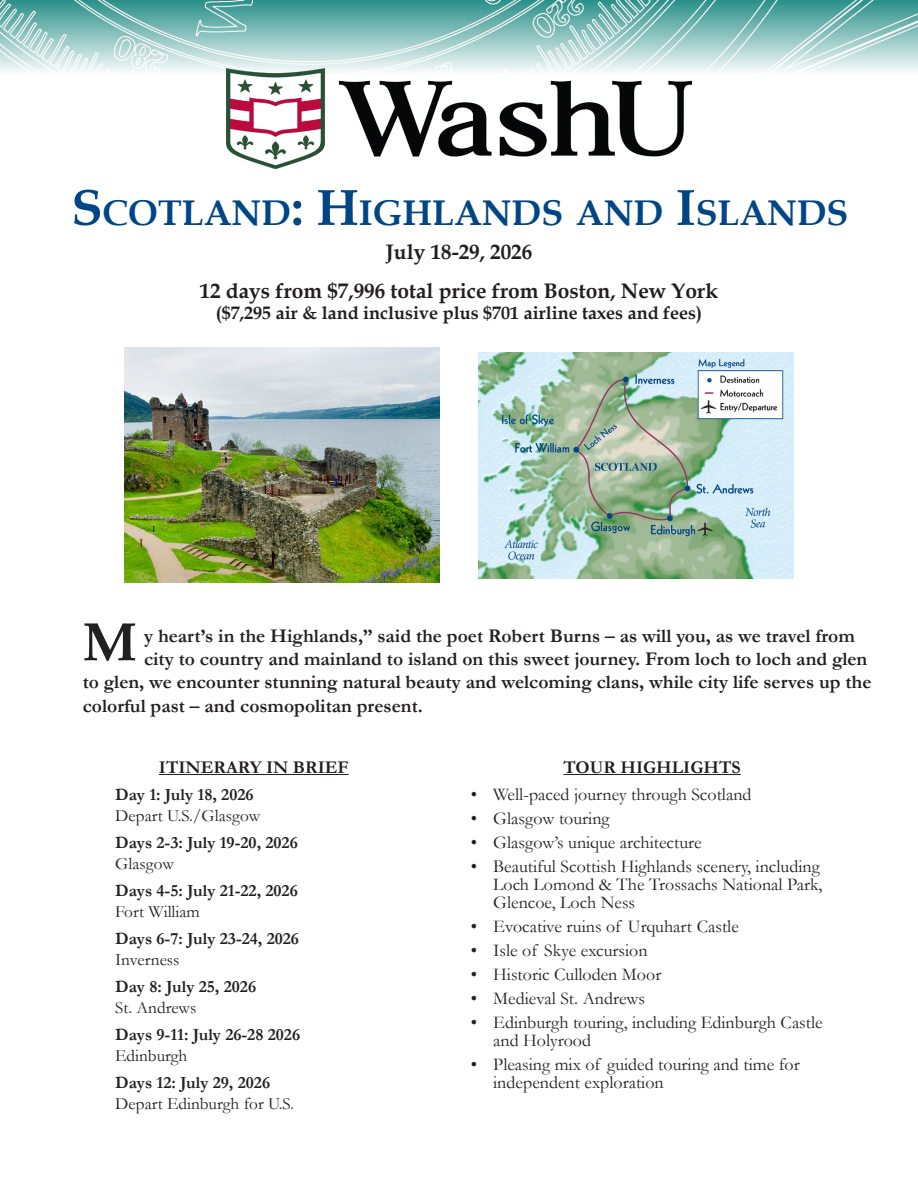
<style>
.page{position:relative;width:918px;height:1188px;background:#fff}
.page>*{position:absolute;margin:0;border:0;box-sizing:border-box;transform-origin:0 0}
.t1{font:700 54px "Book Antiqua";color:#231f20}
.t2{font:700 35.7px "Book Antiqua";color:#004685}
.t3{font:700 21px "Book Antiqua";color:#231f20}
.t4{font:700 19.5px "Garamond";color:#231f20}
.t5{font:18px/18px "Garamond";color:#231f20}
.t6{font:700 18px "Book Antiqua";color:#231f20}
.t7{font:700 18px "Garamond";color:#231f20}
.t8{font:700 17.25px "Garamond";color:#231f20}
.t9{font:17.25px "Garamond";color:#231f20}
.s1{font-size:51px}
</style>
<div class="page">
<hr style="left:563px;top:774px;width:178px;height:1px;background:#231f20">
<img style="left:124px;top:347px;width:315px;height:236px">
<hr style="left:159px;top:774px;width:190px;height:1px;background:#231f20">
<img style="left:478px;top:352px;width:315px;height:226px">
<img style="left:226px;top:75px;width:466px;height:94px">
<img style="left:0;top:0;width:918px;height:75px">
<p class="t2" style="left:71px;top:188px;width:775px"><span class="s1">S</span>COTLAND<span class="s1">: H</span>IGHLANDS AND <span class="s1">I</span>SLANDS</p>
<p class="t3" style="left:386px;top:237px;width:148px">July 18-29, 2026</p>
<p class="t3" style="left:200px;top:276px;width:520px">12 days from $7,996 total price from Boston, New York</p>
<p class="t6" style="left:216px;top:301px;width:488px">($7,295 air &amp; land inclusive plus $701 airline taxes and fees)</p>
<p class="t1" style="left:83px;top:605px;width:55px">M</p>
<p class="t4" style="left:144px;top:622px;width:712px">y heart’s in the Highlands,” said the poet Robert Burns – as will you, as we travel from</p>
<p class="t4" style="left:144px;top:646px;width:725px">city to country and mainland to island on this sweet journey. From loch to loch and glen</p>
<p class="t4" style="left:83px;top:669px;width:790px">to glen, we encounter stunning natural beauty and welcoming clans, while city life serves up the</p>
<p class="t4" style="left:83px;top:692px;width:342px">colorful past – and cosmopolitan present.</p>
<p class="t7" style="left:159px;top:755px;width:191px">ITINERARY IN BRIEF</p>
<p class="t8" style="left:115px;top:783px;width:140px">Day 1: July 18, 2026</p>
<p class="t9" style="left:115px;top:804px;width:147px">Depart U.S./Glasgow</p>
<p class="t8" style="left:115px;top:831px;width:184px">Days 2-3: July 19-20, 2026</p>
<p class="t9" style="left:115px;top:852px;width:60px">Glasgow</p>
<p class="t8" style="left:115px;top:879px;width:184px">Days 4-5: July 21-22, 2026</p>
<p class="t9" style="left:115px;top:900px;width:86px">Fort William</p>
<p class="t8" style="left:115px;top:927px;width:185px">Days 6-7: July 23-24, 2026</p>
<p class="t9" style="left:115px;top:948px;width:66px">Inverness</p>
<p class="t8" style="left:115px;top:975px;width:142px">Day 8: July 25, 2026</p>
<p class="t9" style="left:115px;top:996px;width:83px">St. Andrews</p>
<p class="t8" style="left:115px;top:1023px;width:186px">Days 9-11: July 26-28 2026</p>
<p class="t9" style="left:115px;top:1044px;width:74px">Edinburgh</p>
<p class="t8" style="left:115px;top:1071px;width:156px">Days 12: July 29, 2026</p>
<p class="t9" style="left:115px;top:1092px;width:180px">Depart Edinburgh for U.S.</p>
<p class="t7" style="left:563px;top:755px;width:179px">TOUR HIGHLIGHTS</p>
<p class="t5" style="left:471px;top:785px;width:282px">• Well-paced journey through Scotland</p>
<p class="t5" style="left:471px;top:809px;width:140px">• Glasgow touring</p>
<p class="t5" style="left:471px;top:833px;width:232px">• Glasgow’s unique architecture</p>
<p class="t5" style="left:471px;top:857px;width:351px">• Beautiful Scottish Highlands scenery, including</p>
<p class="t5" style="left:493px;top:875px;width:331px">Loch Lomond &amp; The Trossachs National Park,<br>Glencoe, Loch Ness</p>
<p class="t5" style="left:471px;top:917px;width:270px">• Evocative ruins of Urquhart Castle</p>
<p class="t5" style="left:471px;top:941px;width:178px">• Isle of Skye excursion</p>
<p class="t5" style="left:471px;top:965px;width:192px">• Historic Culloden Moor</p>
<p class="t5" style="left:471px;top:989px;width:176px">• Medieval St. Andrews</p>
<p class="t5" style="left:493px;top:1013px;width:331px;text-indent:-22px">• Edinburgh touring, including Edinburgh Castle and Holyrood</p>
<p class="t5" style="left:471px;top:1055px;width:330px">• Pleasing mix of guided touring and time for</p>
<p class="t5" style="left:493px;top:1073px;width:172px">independent exploration</p>
</div>
